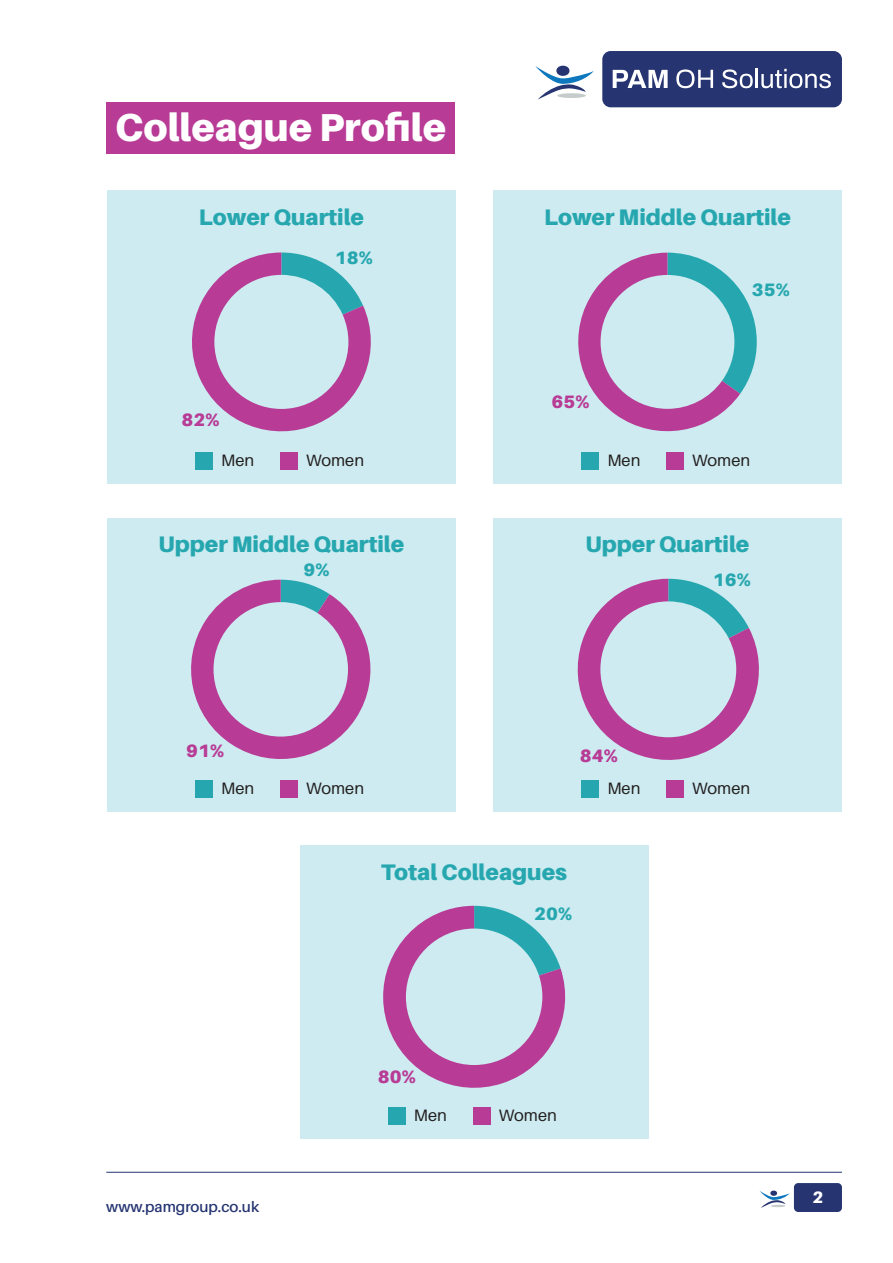
<style>
.page{position:relative;width:893px;height:1263px;background:#fff}
.page>*{position:absolute;margin:0;border:0;box-sizing:border-box;transform-origin:0 0}
.t1{font:900 39px "Aileron";color:#fff}
.t2{font:900 22.5px "Aileron";color:#26a7af}
.t3{font:900 18px "Aileron";color:#b83b96}
.t4{font:900 18px "Aileron";color:#26a7af}
.t5{font:16.5px "Aileron";color:#231f20}
.t6{font:900 16.5px "Aileron";color:#fff}
.t7{font:600 15px "Aileron";color:#263572}
</style>
<div class="page">
<svg style="left:760px;top:1190px;width:29px;height:18px"></svg>
<div style="left:794px;top:1183px;width:48px;height:29px;background:#263572;border-radius:4px"></div>
<hr style="left:106px;top:1172px;width:736px;height:1px;background:#263572">
<svg style="left:536px;top:65px;width:58px;height:34px"></svg>
<div style="left:602px;top:51px;width:240px;height:56px;background:#263572;border-radius:8px"></div>
<svg style="left:613px;top:70px;width:55px;height:18px"></svg>
<svg style="left:676px;top:69px;width:37px;height:19px"></svg>
<svg style="left:722px;top:69px;width:109px;height:19px"></svg>
<div style="left:106px;top:102px;width:349px;height:51px;background:#b83b96"></div>
<div style="left:107px;top:191px;width:349px;height:293px;background:#cdebf0"></div>
<div style="left:107px;top:518px;width:349px;height:293px;background:#cdebf0"></div>
<div style="left:300px;top:845px;width:349px;height:294px;background:#cdebf0"></div>
<div style="left:493px;top:191px;width:349px;height:293px;background:#cdebf0"></div>
<div style="left:493px;top:518px;width:349px;height:293px;background:#cdebf0"></div>
<div style="left:196px;top:453px;width:17px;height:17px;background:#26a7af"></div>
<div style="left:281px;top:453px;width:17px;height:17px;background:#b83b96"></div>
<div style="left:196px;top:780px;width:17px;height:17px;background:#26a7af"></div>
<div style="left:281px;top:780px;width:17px;height:17px;background:#b83b96"></div>
<div style="left:388px;top:1107px;width:17px;height:17px;background:#26a7af"></div>
<div style="left:473px;top:1107px;width:17px;height:17px;background:#b83b96"></div>
<div style="left:582px;top:453px;width:17px;height:17px;background:#26a7af"></div>
<div style="left:667px;top:453px;width:17px;height:17px;background:#b83b96"></div>
<div style="left:582px;top:780px;width:17px;height:17px;background:#26a7af"></div>
<div style="left:667px;top:780px;width:17px;height:17px;background:#b83b96"></div>
<svg style="left:192px;top:252px;width:179px;height:180px"></svg>
<svg style="left:578px;top:253px;width:179px;height:179px"></svg>
<svg style="left:191px;top:580px;width:180px;height:179px"></svg>
<svg style="left:577px;top:579px;width:182px;height:181px"></svg>
<svg style="left:383px;top:906px;width:183px;height:182px"></svg>
<h1 class="t1" style="left:115px;top:104px;width:333px">Colleague Profile</h1>
<p class="t2" style="left:199px;top:204px;width:167px">Lower Quartile</p>
<p class="t3" style="left:182px;top:410px;width:39px">82%</p>
<p class="t4" style="left:335px;top:247px;width:39px">18%</p>
<p class="t5" style="left:221px;top:452px;width:35px">Men</p>
<p class="t5" style="left:306px;top:452px;width:59px">Women</p>
<p class="t2" style="left:159px;top:531px;width:247px">Upper Middle Quartile</p>
<p class="t4" style="left:303px;top:560px;width:27px">9%</p>
<p class="t2" style="left:544px;top:204px;width:249px">Lower Middle Quartile</p>
<p class="t4" style="left:752px;top:280px;width:39px">35%</p>
<p class="t3" style="left:551px;top:391px;width:39px">65%</p>
<p class="t5" style="left:607px;top:452px;width:35px">Men</p>
<p class="t5" style="left:692px;top:452px;width:59px">Women</p>
<p class="t2" style="left:585px;top:531px;width:165px">Upper Quartile</p>
<p class="t4" style="left:713px;top:569px;width:39px">16%</p>
<p class="t3" style="left:186px;top:740px;width:39px">91%</p>
<p class="t3" style="left:580px;top:745px;width:39px">84%</p>
<p class="t5" style="left:221px;top:779px;width:35px">Men</p>
<p class="t5" style="left:306px;top:779px;width:59px">Women</p>
<p class="t2" style="left:381px;top:859px;width:187px">Total Colleagues</p>
<p class="t4" style="left:534px;top:903px;width:39px">20%</p>
<p class="t5" style="left:607px;top:779px;width:35px">Men</p>
<p class="t5" style="left:692px;top:779px;width:59px">Women</p>
<p class="t7" style="left:106px;top:1198px;width:154px">www.pamgroup.co.uk</p>
<p class="t3" style="left:378px;top:1066px;width:39px">80%</p>
<p class="t5" style="left:414px;top:1106px;width:35px">Men</p>
<p class="t5" style="left:499px;top:1106px;width:59px">Women</p>
<p class="t6" style="left:812px;top:1188px;width:12px">2</p>
</div>
